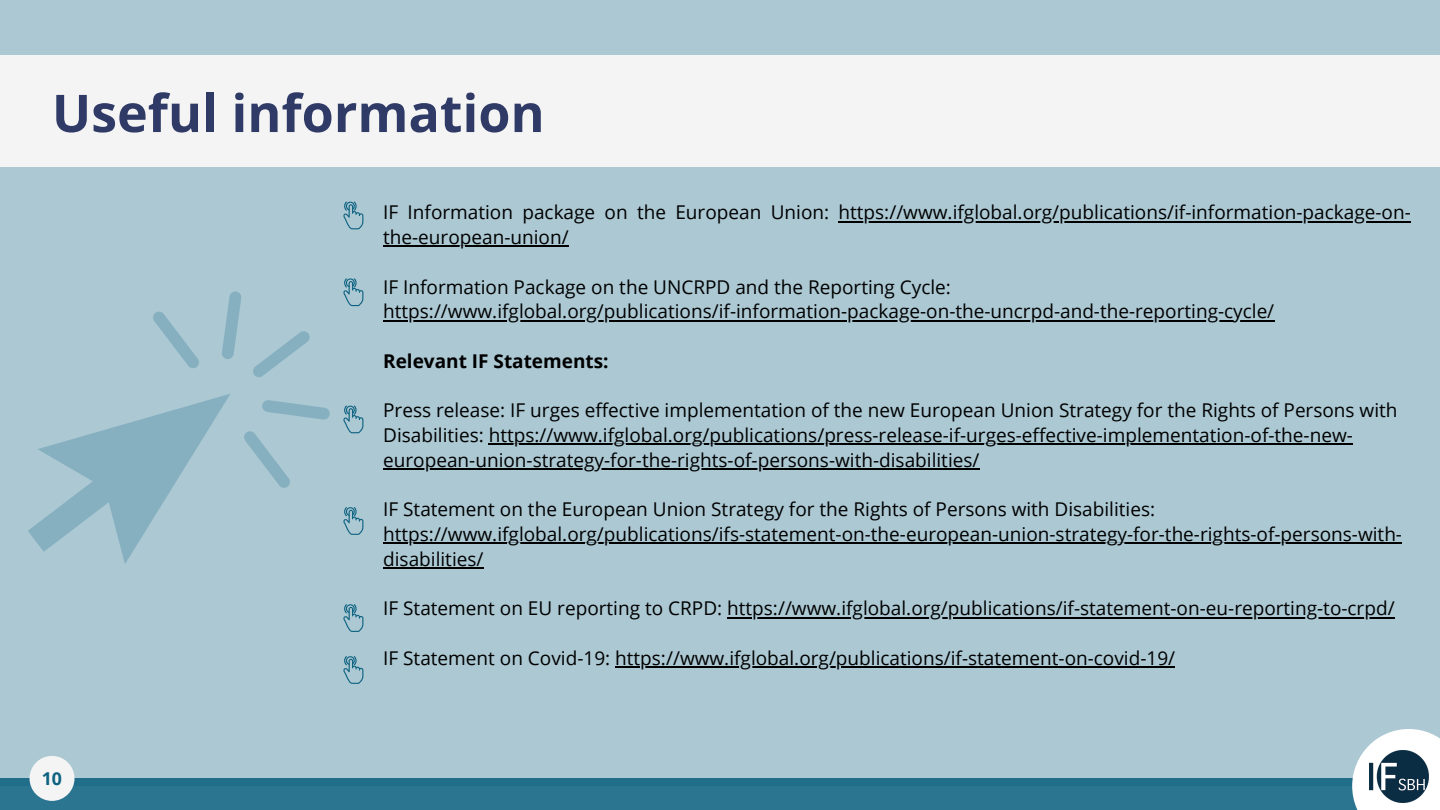
<style>
.page{position:relative;width:1440px;height:810px;background:#fff}
.page>*{position:absolute;margin:0;border:0;box-sizing:border-box;transform-origin:0 0}
.t1{font:700 52px "Open Sans";color:#2f3b66}
.t2{font:19px/24.8px "Open Sans";color:#000}
.t3{font:700 19px "Open Sans";color:#000}
.t4{font:700 17.8px "Open Sans";color:#0e6281}
</style>
<div class="page">
<div style="left:0;top:0;width:1440px;height:786px;background:#abc8d3"></div>
<div style="left:0;top:55px;width:1440px;height:112px;background:#f4f4f4"></div>
<hr style="left:839px;top:221px;width:572px;height:1px;background:#000">
<hr style="left:383px;top:246px;width:186px;height:1px;background:#000">
<hr style="left:383px;top:320px;width:891px;height:1px;background:#000">
<hr style="left:489px;top:444px;width:864px;height:1px;background:#000">
<hr style="left:383px;top:468px;width:597px;height:2px;background:#000">
<hr style="left:383px;top:543px;width:1019px;height:1px;background:#000">
<hr style="left:383px;top:567px;width:101px;height:2px;background:#000">
<hr style="left:727px;top:617px;width:668px;height:1px;background:#000">
<hr style="left:615px;top:666px;width:560px;height:2px;background:#000">
<div style="left:0;top:778px;width:1440px;height:32px;background:#2c7590"></div>
<svg style="left:1352px;top:729px;width:88px;height:81px"></svg>
<img style="left:1369px;top:751px;width:60px;height:52px">
<svg style="left:153px;top:311px;width:46px;height:57px"></svg>
<svg style="left:28px;top:394px;width:302px;height:170px"></svg>
<svg style="left:222px;top:291px;width:88px;height:86px"></svg>
<svg style="left:343px;top:201px;width:20px;height:28px"></svg>
<svg style="left:343px;top:278px;width:20px;height:28px"></svg>
<svg style="left:343px;top:405px;width:20px;height:28px"></svg>
<svg style="left:343px;top:507px;width:20px;height:28px"></svg>
<svg style="left:343px;top:604px;width:20px;height:28px"></svg>
<svg style="left:343px;top:656px;width:20px;height:28px"></svg>
<div style="left:30px;top:756px;width:45px;height:45px;background:#f4f4f4;border-radius:50%"></div>
<p class="t1" style="left:52px;top:77px;width:494px">Useful information</p>
<p class="t4" style="left:42px;top:766px;width:22px">10</p>
<p class="t2" style="left:383px;top:200px;width:1029px">IF Information package on the European Union: https://www.ifglobal.org/publications/if-information-package-on&shy;the-european-union/</p>
<p class="t2" style="left:383px;top:274px;width:569px">IF Information Package on the UNCRPD and the Reporting Cycle:</p>
<p class="t2" style="left:383px;top:299px;width:893px">https://www.ifglobal.org/publications/if-information-package-on-the-uncrpd-and-the-reporting-cycle/</p>
<p class="t3" style="left:383px;top:348px;width:227px">Relevant IF Statements:</p>
<p class="t2" style="left:383px;top:398px;width:1016px">Press release: IF urges effective implementation of the new European Union Strategy for the Rights of Persons with<br>Disabilities: https://www.ifglobal.org/publications/press-release-if-urges-effective-implementation-of-the-new&shy;european-union-strategy-for-the-rights-of-persons-with-disabilities/</p>
<p class="t2" style="left:383px;top:497px;width:1020px">IF Statement on the European Union Strategy for the Rights of Persons with Disabilities: https://www.ifglobal.org/publications/ifs-statement-on-the-european-union-strategy-for-the-rights-of-persons-with&shy;disabilities/</p>
<p class="t2" style="left:383px;top:596px;width:1013px">IF Statement on EU reporting to CRPD: https://www.ifglobal.org/publications/if-statement-on-eu-reporting-to-crpd/</p>
<p class="t2" style="left:383px;top:645px;width:794px">IF Statement on Covid-19: https://www.ifglobal.org/publications/if-statement-on-covid-19/</p>
</div>
